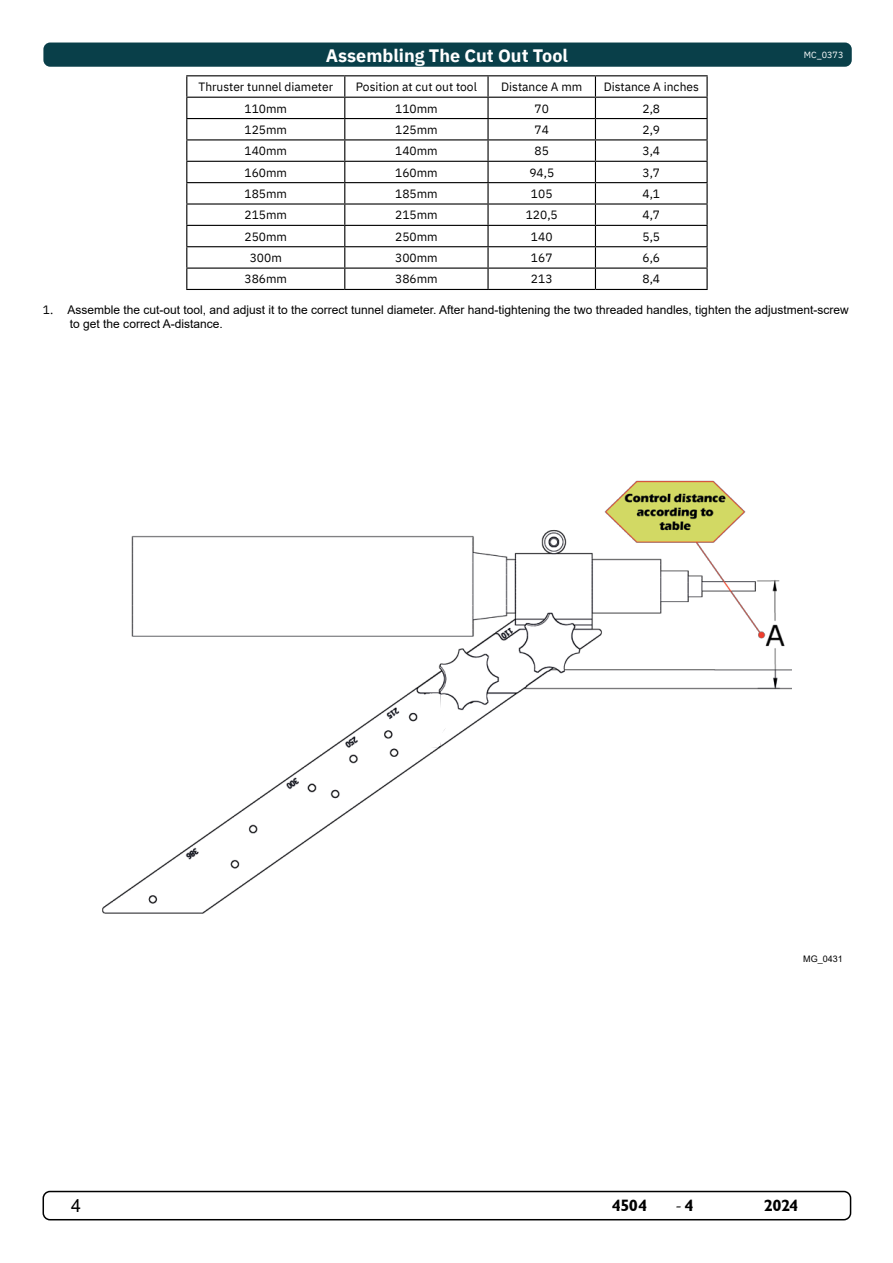
<style>
.page{position:relative;width:893px;height:1263px;background:#fff}
.page>*{position:absolute;margin:0;border:0;box-sizing:border-box;transform-origin:0 0}
.t1{font:700 18px "IBM Plex Sans";color:#fff}
.t2{font:18px "Minion Pro";color:#000}
.t3{font:18px "Arial";color:#000}
.t4{font:16.5px "Garrison Sans BOLD";letter-spacing:-.03em;color:#000}
.t5{font:12px "IBM Plex Sans";color:#000}
.t6{font:12px/14.2px "Arial";color:#000}
.t7{font:9px "IBM Plex Sans";color:#fff}
.t8{font:9px "Arial";color:#000}
.s1{font-family:"IBM Plex Sans"}
.s2{font-family:"Garrison Sans BOLD";font-size:16.5px}
</style>
<div class="page">
<div style="left:43px;top:1191px;width:808px;height:29px;border:2px solid #000;border-radius:7px"></div>
<div style="left:43px;top:43px;width:809px;height:23px;background:#093f49;border-radius:7px"></div>
<hr style="left:186px;top:75px;width:159px;height:1px;background:#000">
<hr style="left:345px;top:75px;width:143px;height:1px;background:#000">
<hr style="left:488px;top:75px;width:107px;height:1px;background:#000">
<hr style="left:595px;top:75px;width:113px;height:1px;background:#000">
<hr style="left:186px;top:97px;width:159px;height:1px;background:#000">
<hr style="left:345px;top:97px;width:143px;height:1px;background:#000">
<hr style="left:488px;top:97px;width:107px;height:1px;background:#000">
<hr style="left:595px;top:97px;width:113px;height:1px;background:#000">
<hr style="left:186px;top:118px;width:159px;height:1px;background:#000">
<hr style="left:345px;top:118px;width:143px;height:1px;background:#000">
<hr style="left:488px;top:118px;width:107px;height:1px;background:#000">
<hr style="left:595px;top:118px;width:113px;height:1px;background:#000">
<hr style="left:186px;top:139px;width:159px;height:1px;background:#000">
<hr style="left:345px;top:139px;width:143px;height:1px;background:#000">
<hr style="left:488px;top:139px;width:107px;height:1px;background:#000">
<hr style="left:595px;top:139px;width:113px;height:1px;background:#000">
<hr style="left:186px;top:161px;width:159px;height:1px;background:#000">
<hr style="left:345px;top:161px;width:143px;height:1px;background:#000">
<hr style="left:488px;top:161px;width:107px;height:1px;background:#000">
<hr style="left:595px;top:161px;width:113px;height:1px;background:#000">
<hr style="left:186px;top:182px;width:159px;height:1px;background:#000">
<hr style="left:345px;top:182px;width:143px;height:1px;background:#000">
<hr style="left:488px;top:182px;width:107px;height:1px;background:#000">
<hr style="left:595px;top:182px;width:113px;height:1px;background:#000">
<hr style="left:186px;top:203px;width:159px;height:2px;background:#000">
<hr style="left:345px;top:203px;width:143px;height:2px;background:#000">
<hr style="left:488px;top:203px;width:107px;height:2px;background:#000">
<hr style="left:595px;top:203px;width:113px;height:2px;background:#000">
<hr style="left:186px;top:225px;width:159px;height:1px;background:#000">
<hr style="left:345px;top:225px;width:143px;height:1px;background:#000">
<hr style="left:488px;top:225px;width:107px;height:1px;background:#000">
<hr style="left:595px;top:225px;width:113px;height:1px;background:#000">
<hr style="left:186px;top:246px;width:159px;height:1px;background:#000">
<hr style="left:345px;top:246px;width:143px;height:1px;background:#000">
<hr style="left:488px;top:246px;width:107px;height:1px;background:#000">
<hr style="left:595px;top:246px;width:113px;height:1px;background:#000">
<hr style="left:186px;top:268px;width:159px;height:1px;background:#000">
<hr style="left:345px;top:268px;width:143px;height:1px;background:#000">
<hr style="left:488px;top:268px;width:107px;height:1px;background:#000">
<hr style="left:595px;top:268px;width:113px;height:1px;background:#000">
<hr style="left:186px;top:289px;width:159px;height:1px;background:#000">
<hr style="left:345px;top:289px;width:143px;height:1px;background:#000">
<hr style="left:488px;top:289px;width:107px;height:1px;background:#000">
<hr style="left:595px;top:289px;width:113px;height:1px;background:#000">
<svg style="left:186px;top:76px;width:1px;height:213px"></svg>
<hr style="left:487px;top:76px;width:2px;height:21px;background:#000">
<hr style="left:706px;top:76px;width:2px;height:21px;background:#000">
<hr style="left:487px;top:98px;width:2px;height:20px;background:#000">
<hr style="left:706px;top:98px;width:2px;height:20px;background:#000">
<hr style="left:487px;top:119px;width:2px;height:20px;background:#000">
<hr style="left:706px;top:119px;width:2px;height:20px;background:#000">
<hr style="left:487px;top:140px;width:2px;height:21px;background:#000">
<hr style="left:706px;top:140px;width:2px;height:21px;background:#000">
<hr style="left:487px;top:162px;width:2px;height:20px;background:#000">
<hr style="left:706px;top:162px;width:2px;height:20px;background:#000">
<hr style="left:487px;top:183px;width:2px;height:20px;background:#000">
<hr style="left:706px;top:183px;width:2px;height:20px;background:#000">
<hr style="left:487px;top:205px;width:2px;height:20px;background:#000">
<hr style="left:706px;top:205px;width:2px;height:20px;background:#000">
<hr style="left:487px;top:226px;width:2px;height:20px;background:#000">
<hr style="left:706px;top:226px;width:2px;height:20px;background:#000">
<hr style="left:487px;top:247px;width:2px;height:21px;background:#000">
<hr style="left:706px;top:247px;width:2px;height:21px;background:#000">
<svg style="left:344px;top:76px;width:1px;height:213px"></svg>
<hr style="left:487px;top:269px;width:2px;height:20px;background:#000">
<svg style="left:595px;top:76px;width:1px;height:213px"></svg>
<hr style="left:706px;top:269px;width:2px;height:20px;background:#000">
<img style="left:102px;top:480px;width:689px;height:434px">
<svg style="left:422px;top:693px;width:25px;height:55px"></svg>
<p class="t1" style="left:326px;top:41px;width:244px">Assembling The Cut Out Tool</p>
<p class="t7" style="left:804px;top:48px;width:41px">MC_0373</p>
<p class="t5" style="left:199px;top:78px;width:136px">Thruster tunnel diameter</p>
<p class="t5" style="left:356px;top:78px;width:122px">Position at cut out tool</p>
<p class="t5" style="left:501px;top:78px;width:83px">Distance A mm</p>
<p class="t5" style="left:604px;top:78px;width:97px">Distance A inches</p>
<p class="t5" style="left:245px;top:99px;width:44px">110mm</p>
<p class="t5" style="left:395px;top:99px;width:44px">110mm</p>
<p class="t5" style="left:535px;top:99px;width:16px">70</p>
<p class="t5" style="left:642px;top:99px;width:19px">2,8</p>
<p class="t5" style="left:245px;top:120px;width:44px">125mm</p>
<p class="t5" style="left:395px;top:120px;width:44px">125mm</p>
<p class="t5" style="left:535px;top:120px;width:16px">74</p>
<p class="t5" style="left:642px;top:120px;width:19px">2,9</p>
<p class="t5" style="left:245px;top:142px;width:44px">140mm</p>
<p class="t5" style="left:395px;top:142px;width:44px">140mm</p>
<p class="t5" style="left:535px;top:142px;width:16px">85</p>
<p class="t5" style="left:642px;top:142px;width:19px">3,4</p>
<p class="t5" style="left:245px;top:163px;width:44px">160mm</p>
<p class="t5" style="left:395px;top:163px;width:44px">160mm</p>
<p class="t5" style="left:529px;top:163px;width:26px">94,5</p>
<p class="t5" style="left:642px;top:163px;width:19px">3,7</p>
<p class="t5" style="left:245px;top:185px;width:44px">185mm</p>
<p class="t5" style="left:395px;top:185px;width:44px">185mm</p>
<p class="t5" style="left:531px;top:185px;width:23px">105</p>
<p class="t5" style="left:642px;top:185px;width:19px">4,1</p>
<p class="t5" style="left:245px;top:206px;width:44px">215mm</p>
<p class="t5" style="left:395px;top:206px;width:44px">215mm</p>
<p class="t5" style="left:526px;top:206px;width:34px">120,5</p>
<p class="t5" style="left:642px;top:206px;width:19px">4,7</p>
<p class="t5" style="left:245px;top:227px;width:44px">250mm</p>
<p class="t5" style="left:395px;top:227px;width:44px">250mm</p>
<p class="t5" style="left:531px;top:227px;width:23px">140</p>
<p class="t5" style="left:642px;top:227px;width:19px">5,5</p>
<p class="t5" style="left:250px;top:249px;width:34px">300m</p>
<p class="t5" style="left:395px;top:249px;width:44px">300mm</p>
<p class="t5" style="left:531px;top:249px;width:23px">167</p>
<p class="t5" style="left:642px;top:249px;width:19px">6,6</p>
<p class="t5" style="left:245px;top:270px;width:44px">386mm</p>
<p class="t5" style="left:395px;top:270px;width:44px">386mm</p>
<p class="t5" style="left:531px;top:270px;width:23px">213</p>
<p class="t5" style="left:642px;top:270px;width:19px">8,4</p>
<p class="t6" style="left:70px;top:303px;width:780px;text-indent:-27px"><span class="s1">1.</span> Assemble the cut-out tool, and adjust it to the correct tunnel diameter. After hand-tightening the two threaded handles, tighten the adjustment-screw to get the correct A-distance.</p>
<p class="t8" style="left:803px;top:952px;width:41px">MG_0431</p>
<h1 class="t3" style="left:71px;top:1193px;width:12px">4</h1>
<h2 class="t4" style="left:612px;top:1196px;width:37px">4504</h2>
<h1 class="t2" style="left:675px;top:1193px;width:20px">-<span class="s2">4</span></h1>
<h2 class="t4" style="left:764px;top:1196px;width:36px">2024</h2>
</div>
